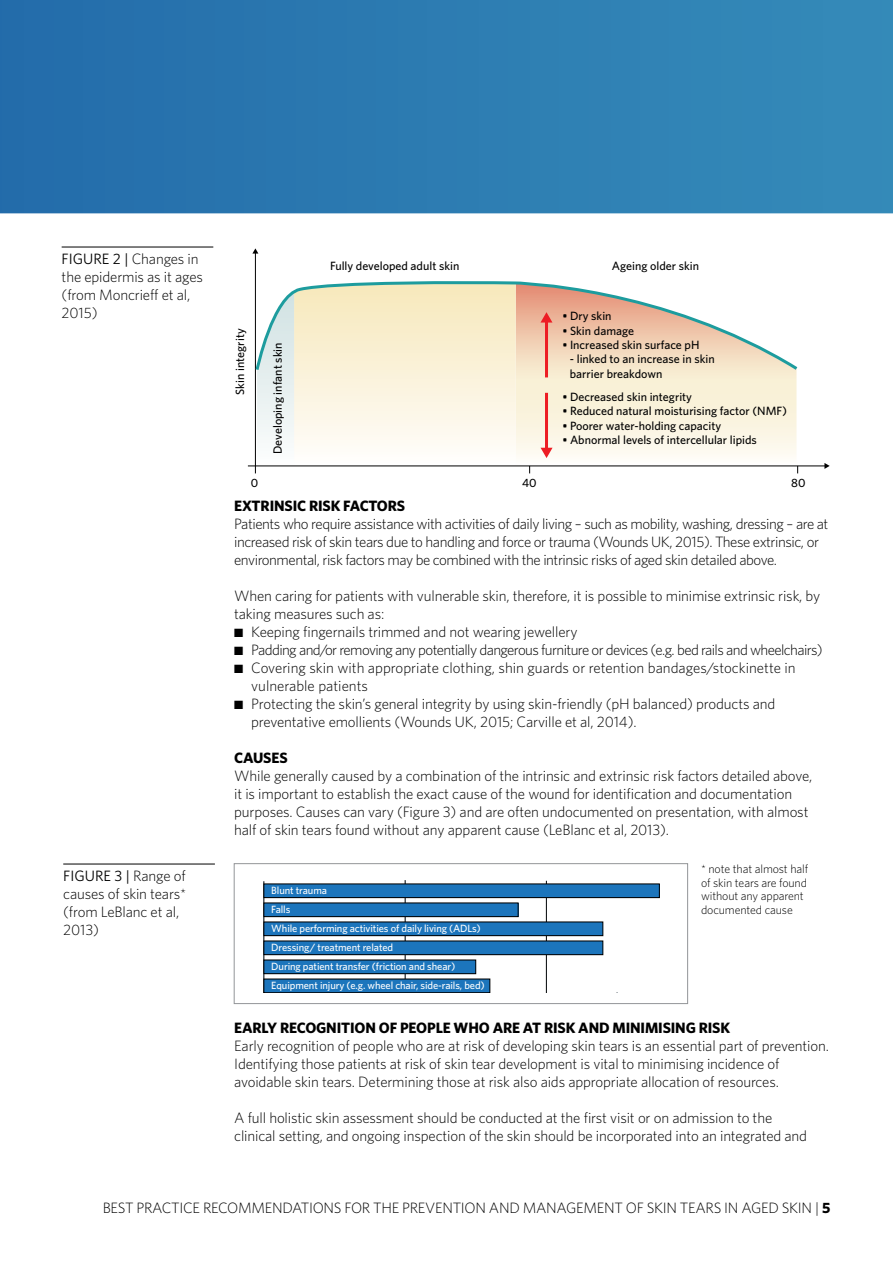
<style>
.page{position:relative;width:893px;height:1263px;background:#fff}
.page>*{position:absolute;margin:0;border:0;box-sizing:border-box;transform-origin:0 0}
.t1{font:300 15px/18px "Whitney";letter-spacing:-.01em;color:#000}
.t2{font:300 15px/18px "Whitney";letter-spacing:-.03em;color:#000}
.t3{font:300 15px "Whitney";letter-spacing:-.04em;color:#000}
.t4{font:700 15px "Whitney";letter-spacing:-.01em;color:#000}
.t5{font:500 12px/14.4px "Whitney";color:#000}
.t6{font:300 12px/13.5px "Whitney";letter-spacing:-.01em;color:#000}
.t7{font:500 10.5px/19px "Whitney";letter-spacing:-.01em;color:#fff}
.s1{font-weight:400}
.s2{font-weight:700}
</style>
<div class="page">
<svg style="left:0;top:0;width:893px;height:213px"></svg>
<svg style="left:516px;top:373px;width:280px;height:83px"></svg>
<svg style="left:257px;top:373px;width:259px;height:72px"></svg>
<hr style="left:255px;top:253px;width:1px;height:220px;background:#000">
<svg style="left:252px;top:248px;width:6px;height:6px"></svg>
<hr style="left:248px;top:465px;width:577px;height:1px;background:#000">
<svg style="left:824px;top:463px;width:5px;height:6px"></svg>
<svg style="left:254px;top:280px;width:544px;height:93px"></svg>
<hr style="left:545px;top:393px;width:3px;height:56px;background:#ed1d24">
<svg style="left:541px;top:448px;width:12px;height:10px"></svg>
<hr style="left:545px;top:321px;width:3px;height:56px;background:#ed1d24">
<svg style="left:540px;top:312px;width:12px;height:11px"></svg>
<hr style="left:62px;top:247px;width:151px;height:1px;background:#000">
<hr style="left:63px;top:864px;width:152px;height:1px;background:#000">
<div style="left:234px;top:863px;width:454px;height:141px;border:1px solid #939598"></div>
<hr style="left:405px;top:880px;width:1px;height:112px;background:#000">
<hr style="left:546px;top:881px;width:1px;height:111px;background:#000">
<hr style="left:264px;top:881px;width:1px;height:111px;background:#000">
<div style="left:264px;top:884px;width:395px;height:14px;background:#1c75bc"></div>
<div style="left:264px;top:884px;width:396px;height:14px;border:1px solid #000"></div>
<div style="left:264px;top:903px;width:254px;height:14px;background:#1c75bc"></div>
<div style="left:264px;top:903px;width:254px;height:14px;border:1px solid #000"></div>
<div style="left:264px;top:922px;width:339px;height:14px;background:#1c75bc"></div>
<div style="left:264px;top:922px;width:339px;height:14px;border:1px solid #000"></div>
<div style="left:264px;top:941px;width:339px;height:14px;background:#1c75bc"></div>
<div style="left:264px;top:941px;width:339px;height:14px;border:1px solid #000"></div>
<div style="left:264px;top:960px;width:212px;height:14px;background:#1c75bc"></div>
<div style="left:264px;top:960px;width:212px;height:14px;border:1px solid #000"></div>
<div style="left:264px;top:979px;width:226px;height:13px;background:#1c75bc"></div>
<p class="t1" style="left:62px;top:250px;width:143px"><span class="s1">FIGURE 2 |</span> Changes in the epidermis as it ages (from Moncrieff et al,<br>2015)</p>
<p class="t5" style="left:232px;top:395px;width:68px;rotate:-90deg">Skin integrity</p>
<p class="t5" style="left:270px;top:454px;width:113px;rotate:-90deg">Developing infant skin</p>
<p class="t5" style="left:330px;top:258px;width:131px">Fully developed adult skin</p>
<p class="t5" style="left:612px;top:258px;width:89px">Ageing older skin</p>
<p class="t5" style="left:562px;top:308px;width:51px">• Dry skin</p>
<p class="t5" style="left:562px;top:323px;width:73px">• Skin damage</p>
<p class="t5" style="left:562px;top:337px;width:139px">• Increased skin surface pH</p>
<p class="t5" style="left:570px;top:352px;width:146px">- linked to an increase in skin barrier breakdown</p>
<p class="t5" style="left:562px;top:389px;width:131px">• Decreased skin integrity</p>
<p class="t5" style="left:562px;top:403px;width:226px">• Reduced natural moisturising factor (NMF)</p>
<p class="t5" style="left:562px;top:418px;width:160px">• Poorer water-holding capacity</p>
<p class="t5" style="left:562px;top:432px;width:196px">• Abnormal levels of intercellular lipids</p>
<p class="t5" style="left:251px;top:475px;width:9px">0</p>
<p class="t5" style="left:522px;top:475px;width:16px">40</p>
<p class="t5" style="left:791px;top:475px;width:16px">80</p>
<p class="t4" style="left:234px;top:496px;width:173px">EXTRINSIC RISK FACTORS</p>
<p class="t2" style="left:234px;top:514px;width:596px">Patients who require assistance with activities of daily living – such as mobility, washing, dressing – are at increased risk of skin tears due to handling and force or trauma (Wounds UK, 2015). These extrinsic, or environmental, risk factors may be combined with the intrinsic risks of aged skin detailed above.</p>
<p class="t1" style="left:234px;top:586px;width:588px">When caring for patients with vulnerable skin, therefore, it is possible to minimise extrinsic risk, by taking measures such as:</p>
<p class="t1" style="left:234px;top:622px;width:345px">■ Keeping fingernails trimmed and not wearing jewellery</p>
<p class="t3" style="left:234px;top:641px;width:590px">■ Padding and/or removing any potentially dangerous furniture or devices (e.g. bed rails and wheelchairs)</p>
<p class="t1" style="left:251px;top:658px;width:546px;text-indent:-17px">■ Covering skin with appropriate clothing, shin guards or retention bandages/stockinette in vulnerable patients</p>
<p class="t1" style="left:251px;top:694px;width:526px;text-indent:-17px">■ Protecting the skin’s general integrity by using skin-friendly (pH balanced) products and preventative emollients (Wounds UK, 2015; Carville et al, 2014).</p>
<p class="t4" style="left:234px;top:748px;width:55px">CAUSES</p>
<p class="t1" style="left:234px;top:766px;width:580px">While generally caused by a combination of the intrinsic and extrinsic risk factors detailed above, it is important to establish the exact cause of the wound for identification and documentation purposes. Causes can vary (Figure 3) and are often undocumented on presentation, with almost half of skin tears found without any apparent cause (LeBlanc et al, 2013).</p>
<p class="t1" style="left:63px;top:867px;width:124px"><span class="s1">FIGURE 3 |</span> Range of causes of skin tears* (from LeBlanc et al,<br>2013)</p>
<p class="t6" style="left:701px;top:862px;width:109px">* note that almost half of skin tears are found without any apparent documented cause</p>
<p class="t7" style="left:271px;top:880px;width:215px">Blunt trauma<br>Falls<br>While performing activities of daily living (ADLs)<br>Dressing/ treatment related<br>During patient transfer (friction and shear)<br>Equipment injury (e.g. wheel chair, side-rails, bed)</p>
<p class="t4" style="left:234px;top:1018px;width:497px">EARLY RECOGNITION OF PEOPLE WHO ARE AT RISK AND MINIMISING RISK</p>
<p class="t1" style="left:234px;top:1036px;width:596px">Early recognition of people who are at risk of developing skin tears is an essential part of prevention.<br>Identifying those patients at risk of skin tear development is vital to minimising incidence of avoidable skin tears. Determining those at risk also aids appropriate allocation of resources.</p>
<p class="t1" style="left:234px;top:1108px;width:574px">A full holistic skin assessment should be conducted at the first visit or on admission to the clinical setting, and ongoing inspection of the skin should be incorporated into an integrated and</p>
<p class="t1" style="left:103px;top:1199px;width:729px">BEST PRACTICE RECOMMENDATIONS FOR THE PREVENTION AND MANAGEMENT OF SKIN TEARS IN AGED SKIN | <span class="s2">5</span></p>
</div>
